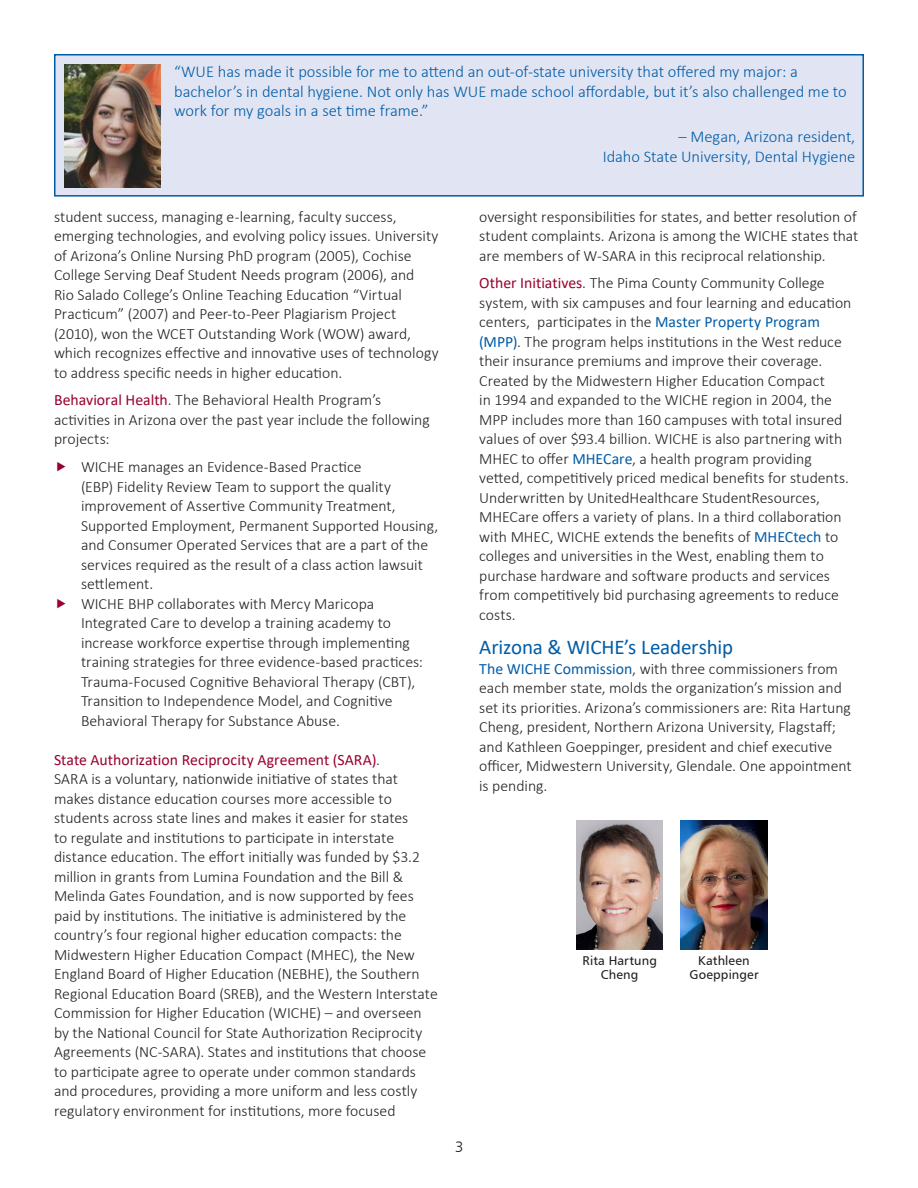
<style>
.page{position:relative;width:918px;height:1188px;background:#fff}
.page>*{position:absolute;margin:0;border:0;box-sizing:border-box;transform-origin:0 0}
.new_para_hed-H2{font:21px "Calibri";letter-spacing:-.01em;color:#005ca7}
.body_text{font:300 16.5px/19.5px "Calibri";color:#005ca7}
.body_text-2{font:300 15.75px/19.5px "Calibri";color:#231f20}
.t1{font:15px "Humanist 777 BT Light B";color:#231f20}
.body_text-3{font:12.75px/13.5px "Humanist 777 BT Roman B";letter-spacing:.01em;color:#231f20;text-align:center}
.s1{font-weight:400;color:#98012d}
.s2{font-weight:400;color:#005ca7}
</style>
<div class="page">
<img style="left:576px;top:820px;width:86px;height:130px">
<img style="left:681px;top:820px;width:86px;height:130px">
<div style="left:54px;top:54px;width:810px;height:143px;background:#e1e4f2;border:2px solid #005ca7"></div>
<img style="left:65px;top:65px;width:96px;height:122px">
<p class="body_text" style="left:174px;top:62px;width:674px">“WUE has made it possible for me to attend an out-of-state university that offered my major: a bachelor’s in dental hygiene. Not only has WUE made school affordable, but it’s also challenged me to work for my goals in a set time frame.”</p>
<p class="body_text" style="left:603px;top:127px;width:254px;text-align:right">– Megan, Arizona resident,<br>Idaho State University, Dental Hygiene</p>
<p class="body_text-2" style="left:54px;top:207px;width:386px">student success, managing e-learning, faculty success, emerging technologies, and evolving policy issues. University of Arizona’s Online Nursing PhD program (2005), Cochise College Serving Deaf Student Needs program (2006), and<br>Rio Salado College’s Online Teaching Education “Virtual Practicum” (2007) and Peer-to-Peer Plagiarism Project (2010), won the WCET Outstanding Work (WOW) award, which recognizes effective and innovative uses of technology to address specific needs in higher education.</p>
<p class="body_text-2" style="left:54px;top:390px;width:377px"><span class="s1">Behavioral Health</span>. The Behavioral Health Program’s activities in Arizona over the past year include the following projects:</p>
<p class="body_text-2" style="left:81px;top:457px;width:359px">WICHE manages an Evidence-Based Practice<br>(EBP) Fidelity Review Team to support the quality improvement of Assertive Community Treatment, Supported Employment, Permanent Supported Housing, and Consumer Operated Services that are a part of the services required as the result of a class action lawsuit settlement.</p>
<p class="body_text-2" style="left:81px;top:593px;width:344px">WICHE BHP collaborates with Mercy Maricopa Integrated Care to develop a training academy to increase workforce expertise through implementing training strategies for three evidence-based practices:<br>Trauma-Focused Cognitive Behavioral Therapy (CBT), Transition to Independence Model, and Cognitive Behavioral Therapy for Substance Abuse.</p>
<p class="body_text-2" style="left:54px;top:749px;width:385px"><span class="s1">State Authorization Reciprocity Agreement (SARA)</span>.<br>SARA is a voluntary, nationwide initiative of states that makes distance education courses more accessible to students across state lines and makes it easier for states<br>to regulate and institutions to participate in interstate distance education. The effort initially was funded by $3.2 million in grants from Lumina Foundation and the Bill &amp; Melinda Gates Foundation, and is now supported by fees paid by institutions. The initiative is administered by the country’s four regional higher education compacts: the Midwestern Higher Education Compact (MHEC), the New England Board of Higher Education (NEBHE), the Southern Regional Education Board (SREB), and the Western Interstate Commission for Higher Education (WICHE) – and overseen by the National Council for State Authorization Reciprocity Agreements (NC-SARA). States and institutions that choose to participate agree to operate under common standards and procedures, providing a more uniform and less costly regulatory environment for institutions, more focused</p>
<p class="body_text-2" style="left:479px;top:207px;width:381px;text-align:justify">oversight responsibilities for states, and better resolution of student complaints. Arizona is among the WICHE states that are members of W-SARA in this reciprocal relationship.</p>
<p class="body_text-2" style="left:479px;top:273px;width:374px"><span class="s1">Other Initiatives</span>. The Pima County Community College system, with six campuses and four learning and education centers, participates in the <span class="s2">Master Property Program (MPP)</span>. The program helps institutions in the West reduce their insurance premiums and improve their coverage.<br>Created by the Midwestern Higher Education Compact<br>in 1994 and expanded to the WICHE region in 2004, the MPP includes more than 160 campuses with total insured values of over $93.4 billion. WICHE is also partnering with MHEC to offer <span class="s2">MHECare</span>, a health program providing vetted, competitively priced medical benefits for students.<br>Underwritten by UnitedHealthcare StudentResources, MHECare offers a variety of plans. In a third collaboration with MHEC, WICHE extends the benefits of <span class="s2">MHECtech</span> to colleges and universities in the West, enabling them to purchase hardware and software products and services from competitively bid purchasing agreements to reduce costs.</p>
<h2 class="new_para_hed-H2" style="left:479px;top:633px;width:256px">Arizona &amp; WICHE’s Leadership</h2>
<p class="body_text-2" style="left:479px;top:659px;width:374px"><span class="s2">The WICHE Commission</span>, with three commissioners from each member state, molds the organization’s mission and set its priorities. Arizona’s commissioners are: Rita Hartung Cheng, president, Northern Arizona University, Flagstaff; and Kathleen Goeppinger, president and chief executive officer, Midwestern University, Glendale. One appointment is pending.</p>
<p class="t1" style="left:455px;top:1137px;width:10px">3</p>
<p class="body_text-3" style="left:583px;top:954px;width:76px">Rita Hartung<br>Cheng</p>
<p class="body_text-3" style="left:689px;top:954px;width:71px">Kathleen<br>Goeppinger</p>
</div>
